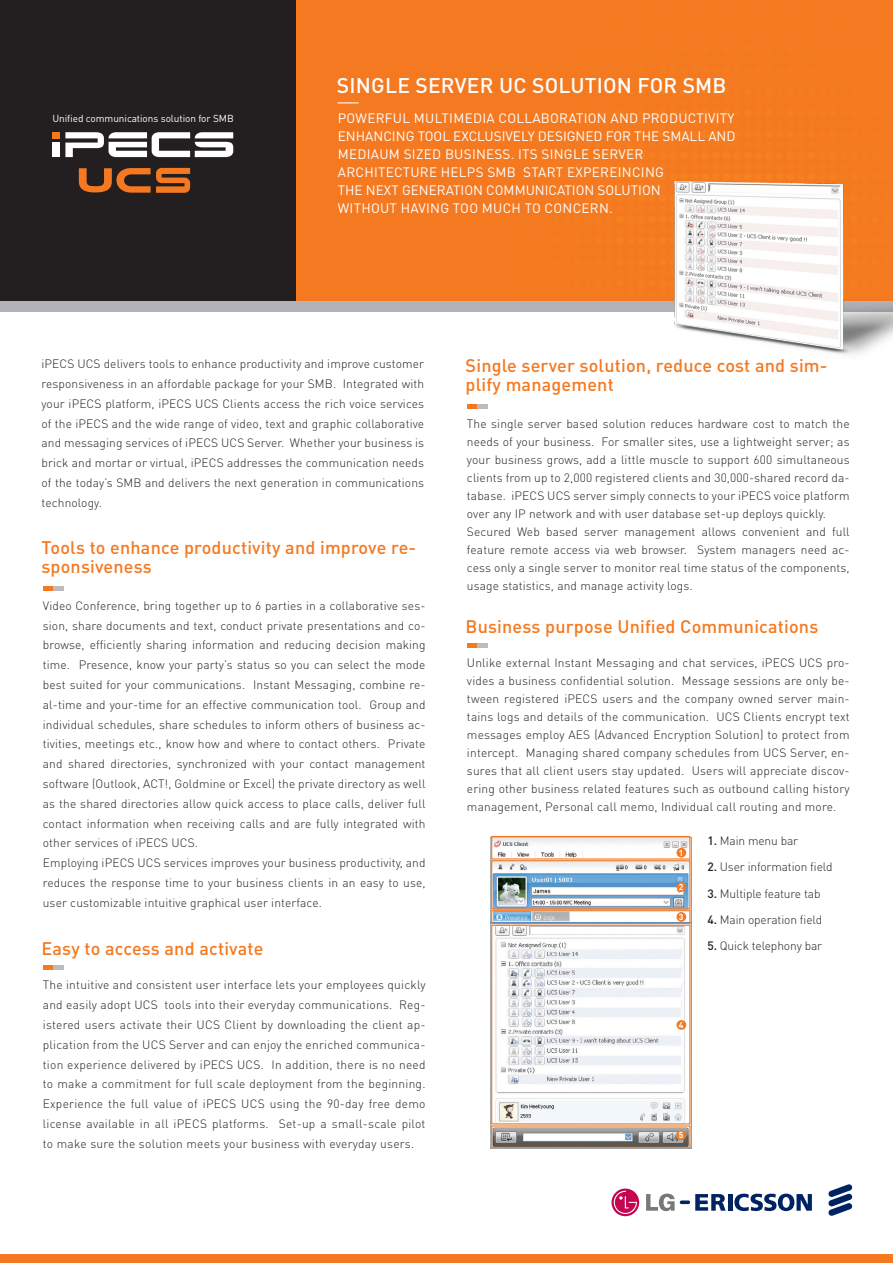
<style>
.page{position:relative;width:893px;height:1263px;background:#fff}
.page>*{position:absolute;margin:0;border:0;box-sizing:border-box;transform-origin:0 0}
.t1{font:500 21px "DIN Pro";letter-spacing:.01em;color:#fff}
.t2{font:500 18px/18.8px "DIN Pro";letter-spacing:.01em;color:#f47921}
.t3{font:13.5px "DIN Pro";letter-spacing:.02em;color:#fff}
.t4{font:13.5px "DIN Pro";color:#fff}
.t5{font:300 12px/19.8px "DIN Pro";letter-spacing:.01em;color:#231f20;text-align:justify}
.t6{font:300 12px "DIN Pro";letter-spacing:-.01em;color:#231f20}
.t7{font:10.05px "DIN Pro";letter-spacing:-.01em;color:#fff}
.t8{font:700 8.55px "DIN Pro";color:#fff}
.s1{font-weight:500}
</style>
<div class="page">
<svg style="left:828px;top:1184px;width:25px;height:32px"></svg>
<hr style="left:728px;top:1194px;width:4px;height:17px;background:#002361">
<svg style="left:734px;top:1193px;width:78px;height:19px"></svg>
<svg style="left:611px;top:1188px;width:28px;height:28px"></svg>
<svg style="left:614px;top:1191px;width:23px;height:23px"></svg>
<svg style="left:646px;top:1193px;width:80px;height:18px"></svg>
<div style="left:0;top:0;width:893px;height:301px;background:#f47921"></div>
<div style="left:0;top:0;width:296px;height:301px;background:#231f20"></div>
<div style="left:0;top:301px;width:893px;height:10px;background:#b3b3b7"></div>
<svg style="left:337px;top:102px;width:22px;height:1px"></svg>
<hr style="left:467px;top:644px;width:11px;height:4px;background:#f47921">
<hr style="left:478px;top:644px;width:10px;height:4px;background:#bcbcbf">
<hr style="left:467px;top:404px;width:11px;height:4px;background:#f47921">
<hr style="left:478px;top:404px;width:10px;height:4px;background:#bcbcbf">
<hr style="left:43px;top:586px;width:10px;height:4px;background:#f47921">
<hr style="left:53px;top:586px;width:11px;height:4px;background:#bcbcbf">
<div style="left:0;top:1255px;width:893px;height:8px;background:#f47921"></div>
<hr style="left:43px;top:966px;width:10px;height:4px;background:#f47921">
<hr style="left:53px;top:966px;width:11px;height:4px;background:#bcbcbf">
<div style="left:53px;top:143px;width:7px;height:14px;background:#fff"></div>
<div style="left:53px;top:132px;width:7px;height:6px;background:#f47921"></div>
<svg style="left:65px;top:132px;width:168px;height:25px"></svg>
<img style="left:607px;top:181px;width:286px;height:174px">
<svg style="left:79px;top:168px;width:111px;height:25px"></svg>
<img style="left:490px;top:837px;width:201px;height:311px">
<div style="left:491px;top:836px;width:199px;height:23px;border:1px solid #f47921"></div>
<div style="left:491px;top:860px;width:199px;height:49px;border:1px solid #f47921"></div>
<div style="left:491px;top:910px;width:199px;height:14px;border:1px solid #f47921"></div>
<div style="left:491px;top:1125px;width:199px;height:23px;border:1px solid #f47921"></div>
<div style="left:491px;top:925px;width:199px;height:199px;border:1px solid #f47921"></div>
<div style="left:676px;top:848px;width:10px;height:9px;background:#f47921;border-radius:50%"></div>
<div style="left:676px;top:882px;width:10px;height:10px;background:#f47921;border-radius:50%"></div>
<div style="left:676px;top:912px;width:10px;height:10px;background:#f47921;border-radius:50%"></div>
<div style="left:676px;top:1020px;width:10px;height:10px;background:#f47921;border-radius:50%"></div>
<div style="left:676px;top:1130px;width:10px;height:10px;background:#f47921;border-radius:50%"></div>
<p class="t7" style="left:53px;top:111px;width:183px">Unified communications solution for SMB</p>
<p class="t1" style="left:337px;top:71px;width:391px">SINGLE SERVER UC SOLUTION FOR SMB</p>
<p class="t3" style="left:338px;top:109px;width:398px">POWERFUL MULTIMEDIA COLLABORATION AND PRODUCTIVITY</p>
<p class="t4" style="left:338px;top:127px;width:399px">ENHANCING TOOL EXCLUSIVELY DESIGNED FOR THE SMALL AND</p>
<p class="t3" style="left:338px;top:145px;width:307px">MEDIAUM SIZED BUSINESS. ITS SINGLE SERVER</p>
<p class="t3" style="left:338px;top:163px;width:328px">ARCHITECTURE HELPS SMB START EXPEREINCING</p>
<p class="t4" style="left:338px;top:181px;width:324px">THE NEXT GENERATION COMMUNICATION SOLUTION</p>
<p class="t3" style="left:338px;top:199px;width:276px">WITHOUT HAVING TOO MUCH TO CONCERN.</p>
<p class="t5" style="left:41px;top:353px;width:384px">iPECS UCS delivers tools to enhance productivity and improve customer responsiveness in an affordable package for your SMB. Integrated with your iPECS platform, iPECS UCS Clients access the rich voice services of the iPECS and the wide range of video, text and graphic collaborative and messaging services of iPECS UCS Server. Whether your business is brick and mortar or virtual, iPECS addresses the communication needs of the today’s SMB and delivers the next generation in communications technology.</p>
<p class="t2" style="left:41px;top:538px;width:376px">Tools to enhance productivity and improve re&shy;sponsiveness</p>
<p class="t5" style="left:43px;top:595px;width:384px">Video Conference, bring together up to 6 parties in a collaborative ses&shy;sion, share documents and text, conduct private presentations and co&shy;browse, efficiently sharing information and reducing decision making time. Presence, know your party’s status so you can select the mode best suited for your communications. Instant Messaging, combine re&shy;al-time and your-time for an effective communication tool. Group and individual schedules, share schedules to inform others of business ac&shy;tivities, meetings etc., know how and where to contact others. Private and shared directories, synchronized with your contact management software (Outlook, ACT!, Goldmine or Excel) the private directory as well as the shared directories allow quick access to place calls, deliver full contact information when receiving calls and are fully integrated with other services of iPECS UCS.</p>
<p class="t5" style="left:43px;top:852px;width:384px">Employing iPECS UCS services improves your business productivity, and reduces the response time to your business clients in an easy to use, user customizable intuitive graphical user interface.</p>
<p class="t2" style="left:41px;top:938px;width:223px">Easy to access and activate</p>
<p class="t5" style="left:43px;top:975px;width:384px">The intuitive and consistent user interface lets your employees quickly and easily adopt UCS tools into their everyday communications. Reg&shy;istered users activate their UCS Client by downloading the client ap&shy;plication from the UCS Server and can enjoy the enriched communica&shy;tion experience delivered by iPECS UCS. In addition, there is no need to make a commitment for full scale deployment from the beginning.<br>Experience the full value of iPECS UCS using the 90-day free demo license available in all iPECS platforms. Set-up a small-scale pilot to make sure the solution meets your business with everyday users.</p>
<p class="t2" style="left:466px;top:355px;width:363px">Single server solution, reduce cost and sim&shy;plify management</p>
<p class="t5" style="left:467px;top:414px;width:384px;line-height:18px">The single server based solution reduces hardware cost to match the needs of your business. For smaller sites, use a lightweight server; as your business grows, add a little muscle to support 600 simultaneous clients from up to 2,000 registered clients and 30,000-shared record da&shy;tabase. iPECS UCS server simply connects to your iPECS voice platform over any IP network and with user database set-up deploys quickly.</p>
<p class="t5" style="left:467px;top:522px;width:384px;line-height:18px">Secured Web based server management allows convenient and full feature remote access via web browser. System managers need ac&shy;cess only a single server to monitor real time status of the components, usage statistics, and manage activity logs.</p>
<p class="t2" style="left:466px;top:616px;width:354px">Business purpose Unified Communications</p>
<p class="t5" style="left:467px;top:653px;width:384px;line-height:18px">Unlike external Instant Messaging and chat services, iPECS UCS pro&shy;vides a business confidential solution. Message sessions are only be&shy;tween registered iPECS users and the company owned server main&shy;tains logs and details of the communication. UCS Clients encrypt text messages employ AES (Advanced Encryption Solution) to protect from intercept. Managing shared company schedules from UCS Server, en&shy;sures that all client users stay updated. Users will appreciate discov&shy;ering other business related features such as outbound calling history management, Personal call memo, Individual call routing and more.</p>
<p class="t8" style="left:679px;top:847px;width:6px">1</p>
<p class="t8" style="left:679px;top:881px;width:6px">2</p>
<p class="t8" style="left:679px;top:911px;width:6px">3</p>
<p class="t6" style="left:708px;top:833px;width:92px"><span class="s1">1.</span> Main menu bar</p>
<p class="t6" style="left:708px;top:859px;width:127px"><span class="s1">2.</span> User information field</p>
<p class="t6" style="left:708px;top:885px;width:114px"><span class="s1">3.</span> Multiple feature tab</p>
<p class="t6" style="left:708px;top:911px;width:116px"><span class="s1">4.</span> Main operation field</p>
<p class="t6" style="left:708px;top:938px;width:116px"><span class="s1">5.</span> Quick telephony bar</p>
<p class="t8" style="left:679px;top:1019px;width:6px">4</p>
<p class="t8" style="left:679px;top:1129px;width:6px">5</p>
</div>
